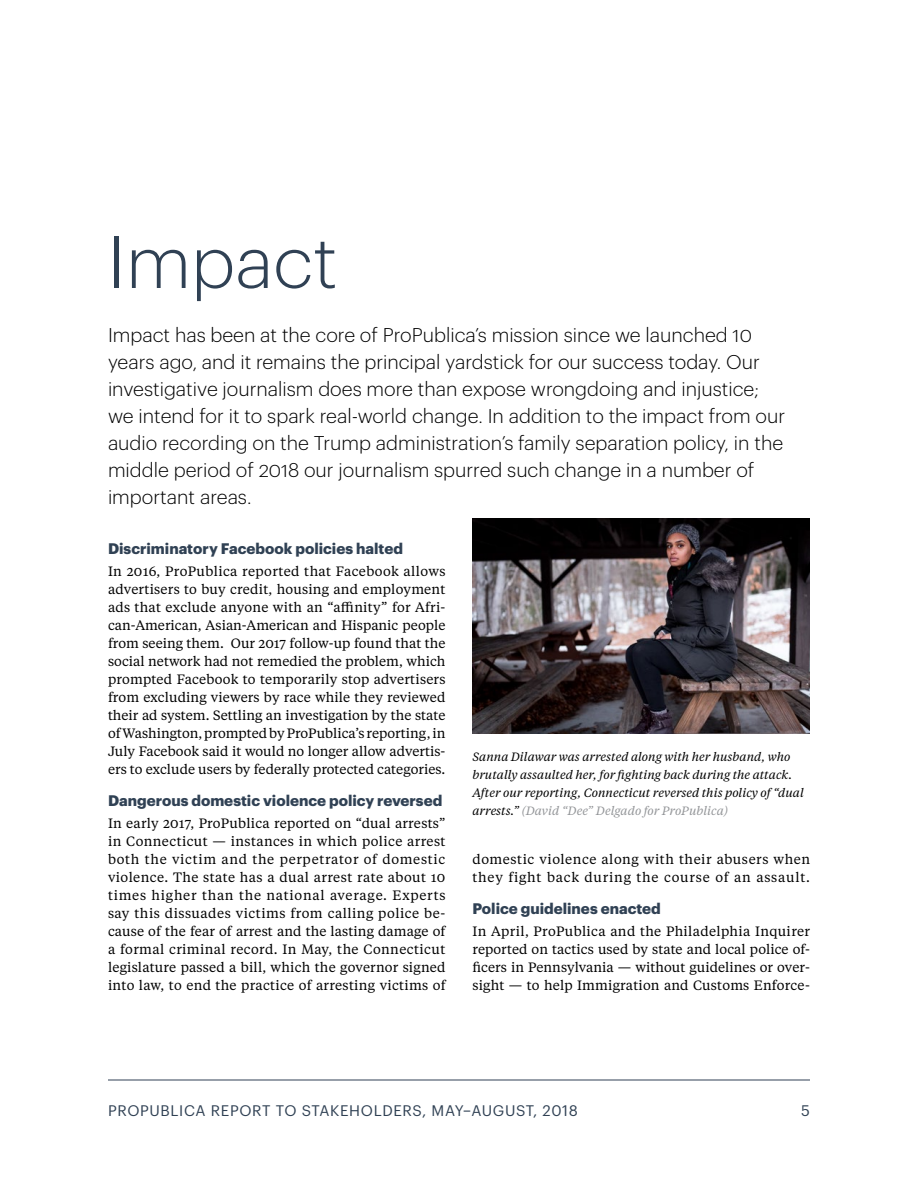
<style>
.page{position:relative;width:918px;height:1188px;background:#fff}
.page>*{position:absolute;margin:0;border:0;box-sizing:border-box;transform-origin:0 0}
.t1{font:300 72px "Graphik";color:#304154}
.t2{font:300 19.5px/27px "Graphik";color:#000}
.t3{font:700 15px "Graphik";color:#304154}
.t4{font:15px "Graphik";letter-spacing:.045em;color:#304154}
.t5{font:13.5px/18px "Tiempos Text";letter-spacing:.02em;color:#000;text-align:justify}
.t6{font:13.5px/18px "Tiempos Text";letter-spacing:.045em;color:#000}
.t7{font:italic 12px/18px "Tiempos Text";color:#000}
.s1{color:#939598}
</style>
<div class="page">
<hr style="left:108px;top:1080px;width:702px;height:1px;background:#304154">
<img style="left:472px;top:518px;width:338px;height:216px">
<h1 class="t1" style="left:108px;top:209px;width:231px">Impact</h1>
<p class="t2" style="left:108px;top:320px;width:679px">Impact has been at the core of ProPublica’s mission since we launched 10 years ago, and it remains the principal yardstick for our success today. Our investigative journalism does more than expose wrongdoing and injustice; we intend for it to spark real-world change. In addition to the impact from our audio recording on the Trump administration’s family separation policy, in the middle period of 2018 our journalism spurred such change in a number of important areas.</p>
<p class="t3" style="left:108px;top:536px;width:297px">Discriminatory Facebook policies halted</p>
<p class="t5" style="left:108px;top:562px;width:339px">In 2016, ProPublica reported that Facebook allows advertisers to buy credit, housing and employment ads that exclude anyone with an “affinity” for Afri&shy;can-American, Asian-American and Hispanic people from seeing them. Our 2017 follow-up found that the social network had not remedied the problem, which prompted Facebook to temporarily stop advertisers from excluding viewers by race while they reviewed their ad system. Settling an investigation by the state of Washington, prompted by ProPublica’s reporting, in July Facebook said it would no longer allow advertis&shy;ers to exclude users by federally protected categories.</p>
<p class="t3" style="left:108px;top:788px;width:336px">Dangerous domestic violence policy reversed</p>
<p class="t5" style="left:108px;top:814px;width:339px">In early 2017, ProPublica reported on “dual arrests” in Connecticut — instances in which police arrest both the victim and the perpetrator of domestic violence. The state has a dual arrest rate about 10 times higher than the national average. Experts say this dissuades victims from calling police be&shy;cause of the fear of arrest and the lasting damage of a formal criminal record. In May, the Connecticut legislature passed a bill, which the governor signed into law, to end the practice of arresting victims of</p>
<p class="t7" style="left:472px;top:748px;width:333px">Sanna Dilawar was arrested along with her husband, who brutally assaulted her, for fighting back during the attack.<br>After our reporting, Connecticut reversed this policy of “dual arrests.” <span class="s1">(David “Dee” Delgado for ProPublica)</span></p>
<p class="t6" style="left:472px;top:850px;width:339px">domestic violence along with their abusers when they fight back during the course of an assault.</p>
<p class="t3" style="left:472px;top:896px;width:190px">Police guidelines enacted</p>
<p class="t5" style="left:472px;top:922px;width:339px">In April, ProPublica and the Philadelphia Inquirer reported on tactics used by state and local police of&shy;ficers in Pennsylvania — without guidelines or over&shy;sight — to help Immigration and Customs Enforce-</p>
<p class="t4" style="left:108px;top:1099px;width:471px">PROPUBLICA REPORT TO STAKEHOLDERS, MAY–AUGUST, 2018</p>
<p class="t4" style="left:801px;top:1099px;width:10px">5</p>
</div>
